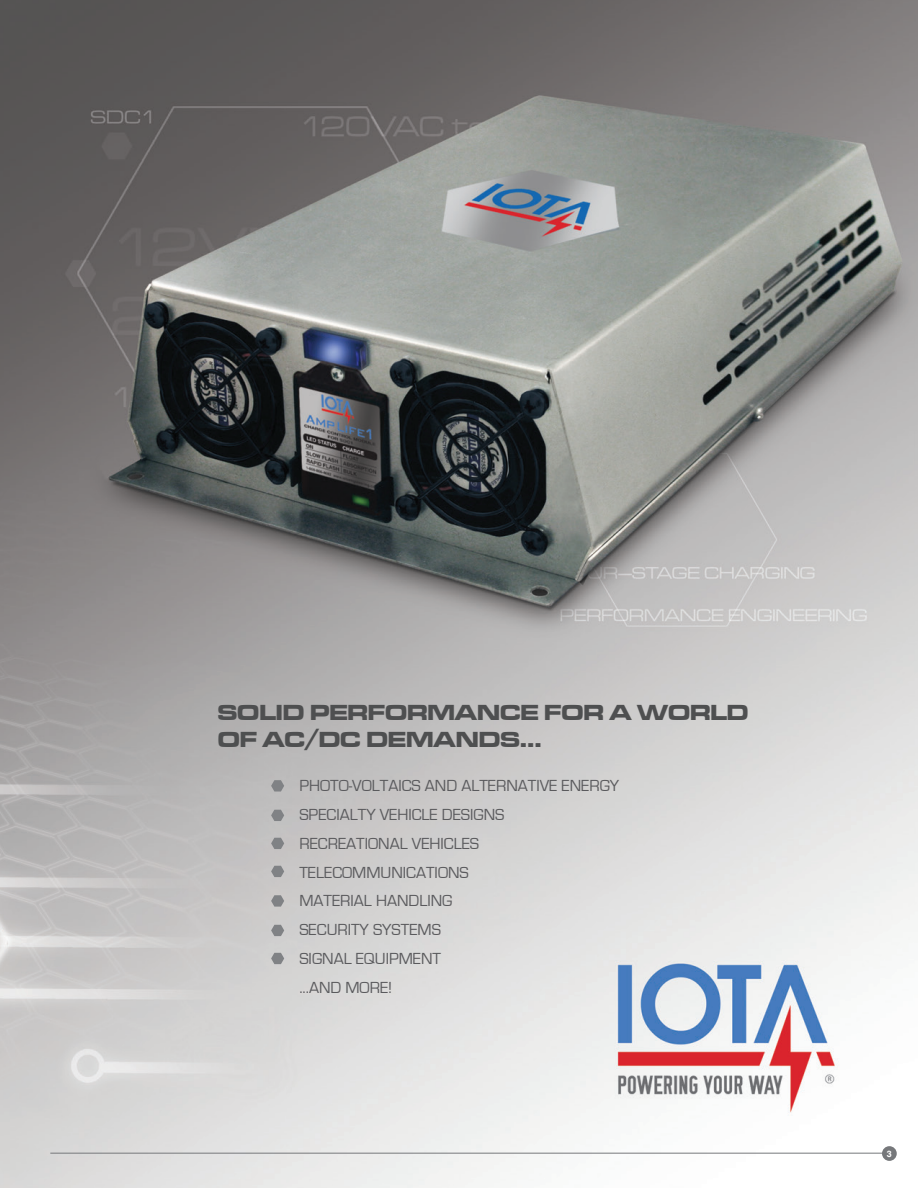
<style>
.page{position:relative;width:918px;height:1188px;background:#fff}
.page>*{position:absolute;margin:0;border:0;box-sizing:border-box;transform-origin:0 0}
.t1{font:22.5px/27px "Microgramma D Bold Exte";color:#4e4f50}
.Body_text{font:16.5px "Eurostile";color:#5a5a5d}
.t2{font:700 9px "Helvetica";color:#fff}
</style>
<div class="page">
<img style="left:0;top:0;width:918px;height:1188px">
<svg style="left:271px;top:780px;width:13px;height:12px"></svg>
<svg style="left:271px;top:810px;width:13px;height:11px"></svg>
<svg style="left:271px;top:838px;width:13px;height:11px"></svg>
<svg style="left:271px;top:866px;width:13px;height:11px"></svg>
<svg style="left:271px;top:895px;width:13px;height:12px"></svg>
<svg style="left:271px;top:925px;width:13px;height:11px"></svg>
<svg style="left:271px;top:953px;width:13px;height:11px"></svg>
<hr style="left:50px;top:1153px;width:839px;height:1px;background:#76787b">
<div style="left:882px;top:1146px;width:15px;height:15px;background:#76787b;border-radius:50%"></div>
<p class="t1" style="left:218px;top:699px;width:532px">SOLID PERFORMANCE FOR A WORLD<br>OF AC/DC DEMANDS...</p>
<p class="Body_text" style="left:299px;top:777px;width:321px">PHOTO-VOLTAICS AND ALTERNATIVE ENERGY</p>
<p class="Body_text" style="left:299px;top:806px;width:207px">SPECIALTY VEHICLE DESIGNS</p>
<p class="Body_text" style="left:299px;top:834px;width:181px">RECREATIONAL VEHICLES</p>
<p class="Body_text" style="left:299px;top:863px;width:171px">TELECOMMUNICATIONS</p>
<p class="Body_text" style="left:299px;top:892px;width:155px">MATERIAL HANDLING</p>
<p class="Body_text" style="left:299px;top:921px;width:143px">SECURITY SYSTEMS</p>
<p class="Body_text" style="left:299px;top:950px;width:143px">SIGNAL EQUIPMENT</p>
<p class="Body_text" style="left:299px;top:978px;width:94px">...AND MORE!</p>
<p class="t2" style="left:887px;top:1148px;width:7px">3</p>
</div>
